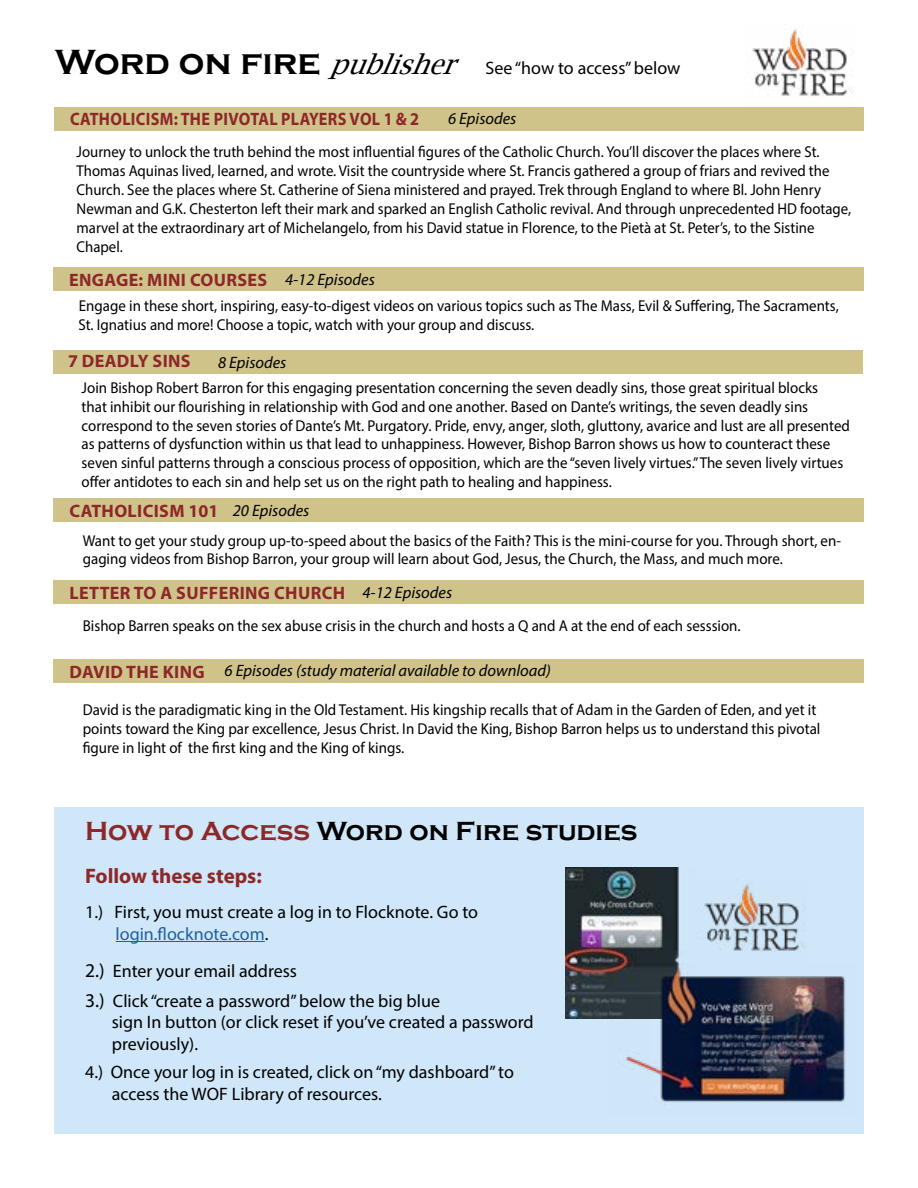
<style>
.page{position:relative;width:918px;height:1188px;background:#fff}
.page>*{position:absolute;margin:0;border:0;box-sizing:border-box;transform-origin:0 0}
.t1{font:700 36px "Copperplate Gothic";color:#000}
.t2{font:700 27px "Copperplate Gothic";color:#000}
.t3{font:700 21px "Myriad Pro";color:#8d2729}
.t4{font:18px/21.6px "Myriad Pro";color:#000}
.t5{font:700 18px "Myriad Pro";letter-spacing:.02em;color:#8d2729}
.t6{font:700 18px "Myriad Pro";letter-spacing:.02em;color:#8d2729;scale:.9 1}
.t7{font:italic 16.5px "Myriad Pro";color:#000}
.t8{font:15.75px/18.9px "Myriad Pro";color:#000;scale:.95 1}
.t9{font:15.75px/18.9px "Myriad Pro";color:#000;scale:.94 1}
.s1{font-family:"Lucida Bright";font-weight:400;font-style:italic;font-size:27px}
.s2{color:#8d2729}
.s3{color:#215e9e}
.s4{font-size:19.5px}
</style>
<div class="page">
<div style="left:54px;top:807px;width:809px;height:327px;background:#cfe7f8"></div>
<img style="left:566px;top:867px;width:117px;height:152px">
<div style="left:53px;top:351px;width:809px;height:23px;background:#d0c38a"></div>
<div style="left:53px;top:267px;width:811px;height:23px;background:#d0c38a"></div>
<div style="left:54px;top:108px;width:810px;height:23px;background:#d0c38a"></div>
<div style="left:53px;top:499px;width:811px;height:23px;background:#d0c38a"></div>
<div style="left:53px;top:580px;width:811px;height:23px;background:#d0c38a"></div>
<div style="left:53px;top:659px;width:811px;height:23px;background:#d0c38a"></div>
<img style="left:608px;top:964px;width:238px;height:141px">
<hr style="left:116px;top:941px;width:149px;height:1px;background:#215e9e">
<img style="left:704px;top:879px;width:102px;height:73px">
<img style="left:752px;top:24px;width:100px;height:73px">
<h1 class="t1" style="left:55px;top:42px;width:414px">W o r d o n f i r e <span class="s1">publisher</span></h1>
<p class="t4" style="left:485px;top:57px;width:196px">See “how to access” below</p>
<p class="t7" style="left:448px;top:108px;width:70px">6 Episodes</p>
<p class="t6" style="left:70px;top:107px;width:389px">CATHOLICISM: THE PIVOTAL PLAYERS VOL 1 &amp; 2</p>
<p class="t9" style="left:77px;top:142px;width:826px">Journey to unlock the truth behind the most influential figures of the Catholic Church. You’ll discover the places where St.<br>Thomas Aquinas lived, learned, and wrote. Visit the countryside where St. Francis gathered a group of friars and revived the Church. See the places where St. Catherine of Siena ministered and prayed. Trek through England to where Bl. John Henry Newman and G.K. Chesterton left their mark and sparked an English Catholic revival. And through unprecedented HD footage, marvel at the extraordinary art of Michelangelo, from his David statue in Florence, to the Pietà at St. Peter’s, to the Sistine Chapel.</p>
<p class="t7" style="left:285px;top:269px;width:91px">4-12 Episodes</p>
<p class="t5" style="left:69px;top:268px;width:200px">ENGAGE: MINI COURSES</p>
<p class="t8" style="left:78px;top:296px;width:802px">Engage in these short, inspiring, easy-to-digest videos on various topics such as The Mass, Evil &amp; Suffering, The Sacraments,<br>St. Ignatius and more! Choose a topic, watch with your group and discuss.</p>
<p class="t5" style="left:68px;top:349px;width:124px">7 DEADLY SINS</p>
<p class="t8" style="left:82px;top:378px;width:810px">Join Bishop Robert Barron for this engaging presentation concerning the seven deadly sins, those great spiritual blocks<br>that inhibit our flourishing in relationship with God and one another. Based on Dante’s writings, the seven deadly sins correspond to the seven stories of Dante’s Mt. Purgatory. Pride, envy, anger, sloth, gluttony, avarice and lust are all presented as patterns of dysfunction within us that lead to unhappiness. However, Bishop Barron shows us how to counteract these seven sinful patterns through a conscious process of opposition, which are the “seven lively virtues.” The seven lively virtues offer antidotes to each sin and help set us on the right path to healing and happiness.</p>
<p class="t7" style="left:218px;top:352px;width:70px">8 Episodes</p>
<p class="t7" style="left:233px;top:500px;width:78px">20 Episodes</p>
<p class="t5" style="left:69px;top:499px;width:150px">CATHOLICISM 101</p>
<p class="t8" style="left:83px;top:532px;width:800px;line-height:18px">Want to get your study group up-to-speed about the basics of the Faith? This is the mini-course for you. Through short, en&shy;gaging videos from Bishop Barron, your group will learn about God, Jesus, the Church, the Mass, and much more.</p>
<p class="t7" style="left:362px;top:582px;width:91px">4-12 Episodes</p>
<p class="t5" style="left:69px;top:581px;width:277px">LETTER TO A SUFFERING CHURCH</p>
<p class="t8" style="left:83px;top:616px;width:694px">Bishop Barren speaks on the sex abuse crisis in the church and hosts a Q and A at the end of each sesssion.</p>
<p class="t7" style="left:225px;top:661px;width:328px">6 Episodes (study material available to download)</p>
<p class="t5" style="left:69px;top:660px;width:137px">DAVID THE KING</p>
<p class="t8" style="left:83px;top:700px;width:778px">David is the paradigmatic king in the Old Testament. His kingship recalls that of Adam in the Garden of Eden, and yet it points toward the King par excellence, Jesus Christ. In David the King, Bishop Barron helps us to understand this pivotal figure in light of the first king and the King of kings.</p>
<h2 class="t2" style="left:85px;top:816px;width:554px"><span class="s2">How to Access</span> Word on Fire studies</h2>
<h3 class="t3" style="left:85px;top:862px;width:178px">Follow these steps:</h3>
<p class="t4" style="left:116px;top:901px;width:364px;text-indent:-31px">1.) First, you must create a log in to Flocknote. Go to <span class="s3">login.flocknote.com</span>.</p>
<p class="t4" style="left:85px;top:955px;width:356px;line-height:30.2px"><span class="s4">2.)</span> Enter your email address<br><span class="s4">3.)</span> Click “create a password” below the big blue</p>
<p class="t4" style="left:112px;top:1011px;width:423px">sign In button (or click reset if you’ve created a password previously).</p>
<p class="t4" style="left:112px;top:1061px;width:404px;text-indent:-27px">4.) Once your log in is created, click on “my dashboard” to access the WOF Library of resources.</p>
</div>
